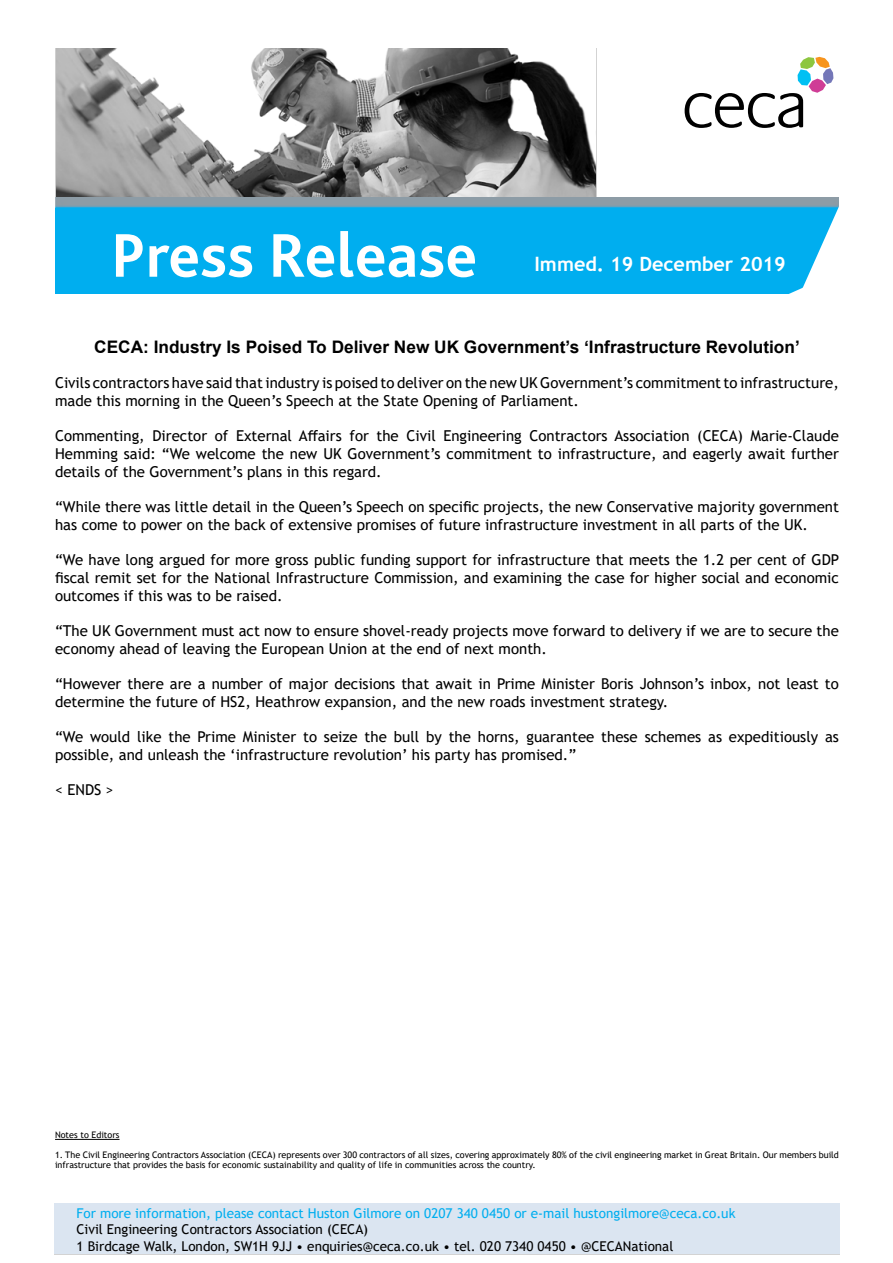
<style>
.page{position:relative;width:893px;height:1263px;background:#fff}
.page>*{position:absolute;margin:0;border:0;box-sizing:border-box;transform-origin:0 0}
.t1{font:700 64.5px "Bliss";color:#fff}
.t2{font:700 19.8px "Trebuchet MS";color:#fff}
.t3{font:700 17.25px "Arial";color:#000}
.t4{font:15px/18px "Trebuchet MS";color:#000}
.t5{font:13.5px/16.5px "Trebuchet MS";color:#000}
.t6{font:13.5px "Trebuchet MS";color:#00aeef}
.t7{font:9px/10.8px "Trebuchet MS";color:#000}
</style>
<div class="page">
<hr style="left:55px;top:1139px;width:65px;height:1px;background:#000">
<img style="left:56px;top:49px;width:541px;height:149px">
<img style="left:55px;top:198px;width:703px;height:10px">
<div style="left:54px;top:208px;width:805px;height:86px;background:#00aeef"></div>
<svg style="left:758px;top:197px;width:101px;height:97px"></svg>
<div style="left:54px;top:1203px;width:785px;height:52px;background:#dbe5f1"></div>
<div style="left:8px;top:40px;width:47px;height:303px;background:#fff"></div>
<svg style="left:685px;top:57px;width:148px;height:71px"></svg>
<h1 class="t1" style="left:111px;top:215px;width:368px">Press Release</h1>
<h2 class="t2" style="left:534px;top:252px;width:253px">Immed. 19 December 2019</h2>
<p class="t3" style="left:94px;top:335px;width:707px">CECA: Industry Is Poised To Deliver New UK Government’s ‘Infrastructure Revolution’</p>
<p class="t4" style="left:55px;top:373px;width:785px">Civils contractors have said that industry is poised to deliver on the new UK Government’s commitment to infrastructure, made this morning in the Queen’s Speech at the State Opening of Parliament.</p>
<p class="t4" style="left:55px;top:426px;width:785px;text-align:justify">Commenting, Director of External Affairs for the Civil Engineering Contractors Association (CECA) Marie-Claude Hemming said: “We welcome the new UK Government’s commitment to infrastructure, and eagerly await further details of the Government’s plans in this regard.</p>
<p class="t4" style="left:55px;top:497px;width:785px">“While there was little detail in the Queen’s Speech on specific projects, the new Conservative majority government has come to power on the back of extensive promises of future infrastructure investment in all parts of the UK.</p>
<p class="t4" style="left:55px;top:551px;width:786px;text-align:justify">“We have long argued for more gross public funding support for infrastructure that meets the 1.2 per cent of GDP fiscal remit set for the National Infrastructure Commission, and examining the case for higher social and economic outcomes if this was to be raised.</p>
<p class="t4" style="left:55px;top:622px;width:785px">“The UK Government must act now to ensure shovel-ready projects move forward to delivery if we are to secure the economy ahead of leaving the European Union at the end of next month.</p>
<p class="t4" style="left:55px;top:675px;width:785px">“However there are a number of major decisions that await in Prime Minister Boris Johnson’s inbox, not least to determine the future of HS2, Heathrow expansion, and the new roads investment strategy.</p>
<p class="t4" style="left:55px;top:728px;width:785px">“We would like the Prime Minister to seize the bull by the horns, guarantee these schemes as expeditiously as possible, and unleash the ‘infrastructure revolution’ his party has promised.”</p>
<p class="t4" style="left:55px;top:781px;width:60px">&lt; ENDS &gt;</p>
<p class="t7" style="left:55px;top:1129px;width:66px">Notes to Editors</p>
<p class="t7" style="left:55px;top:1149px;width:785px">1. The Civil Engineering Contractors Association (CECA) represents over 300 contractors of all sizes, covering approximately 80% of the civil engineering market in Great Britain. Our members build infrastructure that provides the basis for economic sustainability and quality of life in communities across the country.</p>
<p class="t6" style="left:77px;top:1204px;width:660px">For more information, please contact Huston Gilmore on 0207 340 0450 or e-mail hustongilmore@ceca.co.uk</p>
<p class="t5" style="left:77px;top:1221px;width:598px">Civil Engineering Contractors Association (CECA)<br>1 Birdcage Walk, London, SW1H 9JJ • enquiries@ceca.co.uk • tel. 020 7340 0450 • @CECANational</p>
</div>
